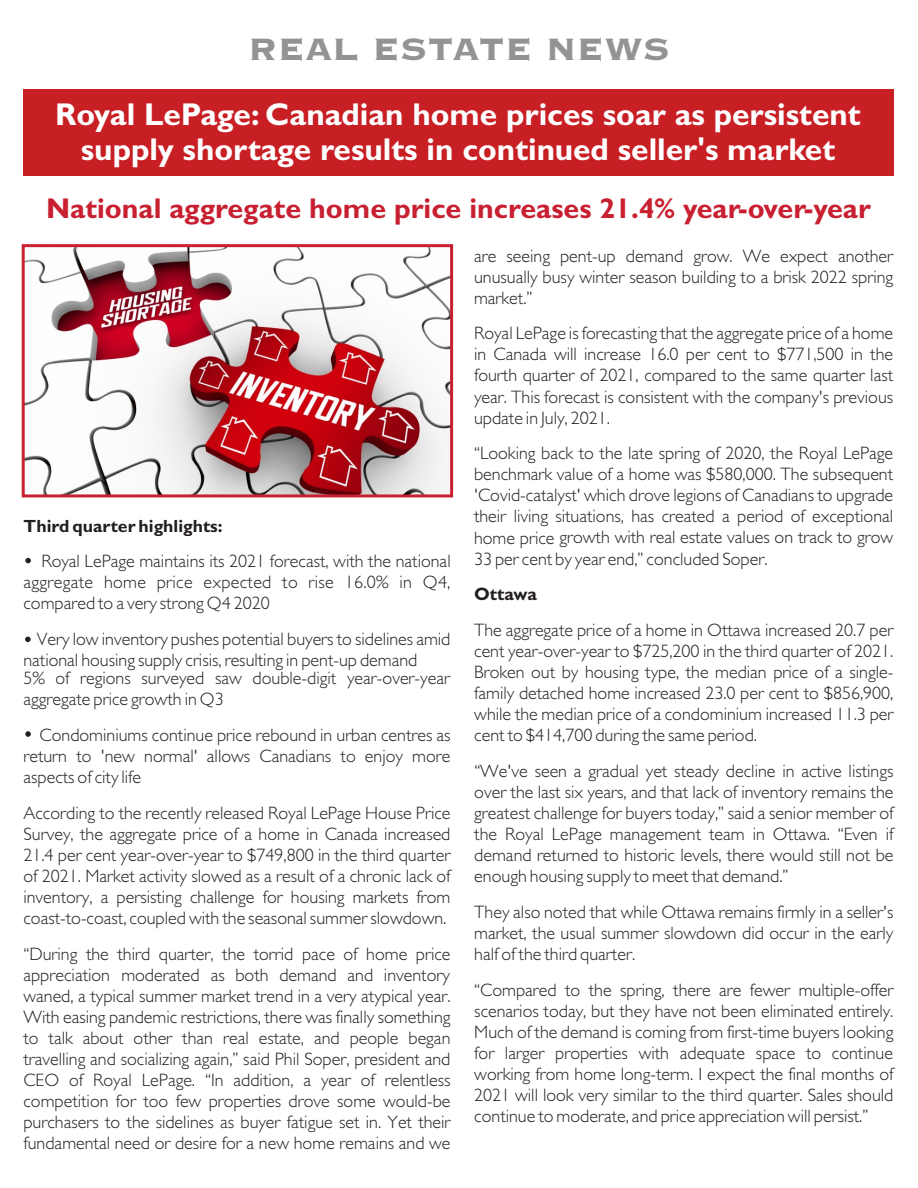
<style>
.page{position:relative;width:918px;height:1188px;background:#fff}
.page>*{position:absolute;margin:0;border:0;box-sizing:border-box;transform-origin:0 0}
.t1{font:800 40.65px "Copperplate Gothic BT";color:#939393}
.t2{font:700 31.65px/34.2px "Gill Sans";color:#fff;text-align:center}
.t3{font:700 28.65px "Gill Sans";color:#c82031}
.t4{font:300 18px/21px "Gill Sans";color:#231f20;text-align:justify}
.t5{font:700 17.7px "Gill Sans";color:#231f20}
.s1{font-weight:700}
</style>
<div class="page">
<div style="left:23px;top:89px;width:870px;height:87px;background:#c81f25"></div>
<img style="left:26px;top:248px;width:423px;height:245px">
<div style="left:22px;top:244px;width:431px;height:253px;border:3px solid #c82031"></div>
<svg style="left:25px;top:558px;width:6px;height:5px"></svg>
<svg style="left:25px;top:637px;width:6px;height:5px"></svg>
<svg style="left:25px;top:731px;width:6px;height:6px"></svg>
<p class="t1" style="left:248px;top:27px;width:423px">REAL ESTATE NEWS</p>
<p class="t2" style="left:55px;top:97px;width:807px">Royal LePage: Canadian home prices soar as persistent supply shortage results in continued seller's market</p>
<p class="t3" style="left:46px;top:191px;width:826px">National aggregate home price increases 21.4% year-over-year</p>
<p class="t5" style="left:24px;top:515px;width:201px">Third quarter highlights:</p>
<p class="t4" style="left:23px;top:551px;width:429px;text-indent:18px">Royal LePage maintains its 2021 forecast, with the national aggregate home price expected to rise 16.0% in Q4, compared to a very strong Q4 2020</p>
<p class="t4" style="left:23px;top:629px;width:429px;text-indent:13px">Very low inventory pushes potential buyers to sidelines amid national housing supply crisis, resulting in pent-up demand</p>
<p class="t4" style="left:23px;top:668px;width:428px">5% of regions surveyed saw double-digit year-over-year aggregate price growth in Q3</p>
<p class="t4" style="left:23px;top:725px;width:429px;text-indent:16px">Condominiums continue price rebound in urban centres as return to 'new normal' allows Canadians to enjoy more aspects of city life</p>
<p class="t4" style="left:23px;top:802px;width:429px">According to the recently released Royal LePage House Price Survey, the aggregate price of a home in Canada increased 21.4 per cent year-over-year to $749,800 in the third quarter of 2021. Market activity slowed as a result of a chronic lack of inventory, a persisting challenge for housing markets from coast-to-coast, coupled with the seasonal summer slowdown.</p>
<p class="t4" style="left:23px;top:943px;width:429px">“During the third quarter, the torrid pace of home price appreciation moderated as both demand and inventory waned, a typical summer market trend in a very atypical year.<br>With easing pandemic restrictions, there was finally something to talk about other than real estate, and people began travelling and socializing again,” said Phil Soper, president and CEO of Royal LePage. “In addition, a year of relentless competition for too few properties drove some would-be purchasers to the sidelines as buyer fatigue set in. Yet their fundamental need or desire for a new home remains and we</p>
<p class="t4" style="left:474px;top:245px;width:421px">are seeing pent-up demand grow. We expect another unusually busy winter season building to a brisk 2022 spring market.”</p>
<p class="t4" style="left:474px;top:323px;width:421px">Royal LePage is forecasting that the aggregate price of a home in Canada will increase 16.0 per cent to $771,500 in the fourth quarter of 2021, compared to the same quarter last year. This forecast is consistent with the company's previous update in July, 2021.</p>
<p class="t4" style="left:474px;top:443px;width:421px">“Looking back to the late spring of 2020, the Royal LePage benchmark value of a home was $580,000. The subsequent 'Covid-catalyst' which drove legions of Canadians to upgrade their living situations, has created a period of exceptional home price growth with real estate values on track to grow 33 per cent by year end,” concluded Soper.</p>
<p class="t4" style="left:474px;top:576px;width:421px;line-height:35.8px"><span class="s1">Ottawa<br></span>The aggregate price of a home in Ottawa increased 20.7 per</p>
<p class="t4" style="left:474px;top:641px;width:421px">cent year-over-year to $725,200 in the third quarter of 2021.<br>Broken out by housing type, the median price of a single&shy;family detached home increased 23.0 per cent to $856,900, while the median price of a condominium increased 11.3 per cent to $414,700 during the same period.</p>
<p class="t4" style="left:474px;top:761px;width:421px">“We've seen a gradual yet steady decline in active listings over the last six years, and that lack of inventory remains the greatest challenge for buyers today,” said a senior member of the Royal LePage management team in Ottawa. “Even if demand returned to historic levels, there would still not be enough housing supply to meet that demand.”</p>
<p class="t4" style="left:474px;top:902px;width:421px">They also noted that while Ottawa remains firmly in a seller's market, the usual summer slowdown did occur in the early half of the third quarter.</p>
<p class="t4" style="left:474px;top:980px;width:421px">“Compared to the spring, there are fewer multiple-offer scenarios today, but they have not been eliminated entirely.<br>Much of the demand is coming from first-time buyers looking for larger properties with adequate space to continue working from home long-term. I expect the final months of 2021 will look very similar to the third quarter. Sales should continue to moderate, and price appreciation will persist.”</p>
</div>
